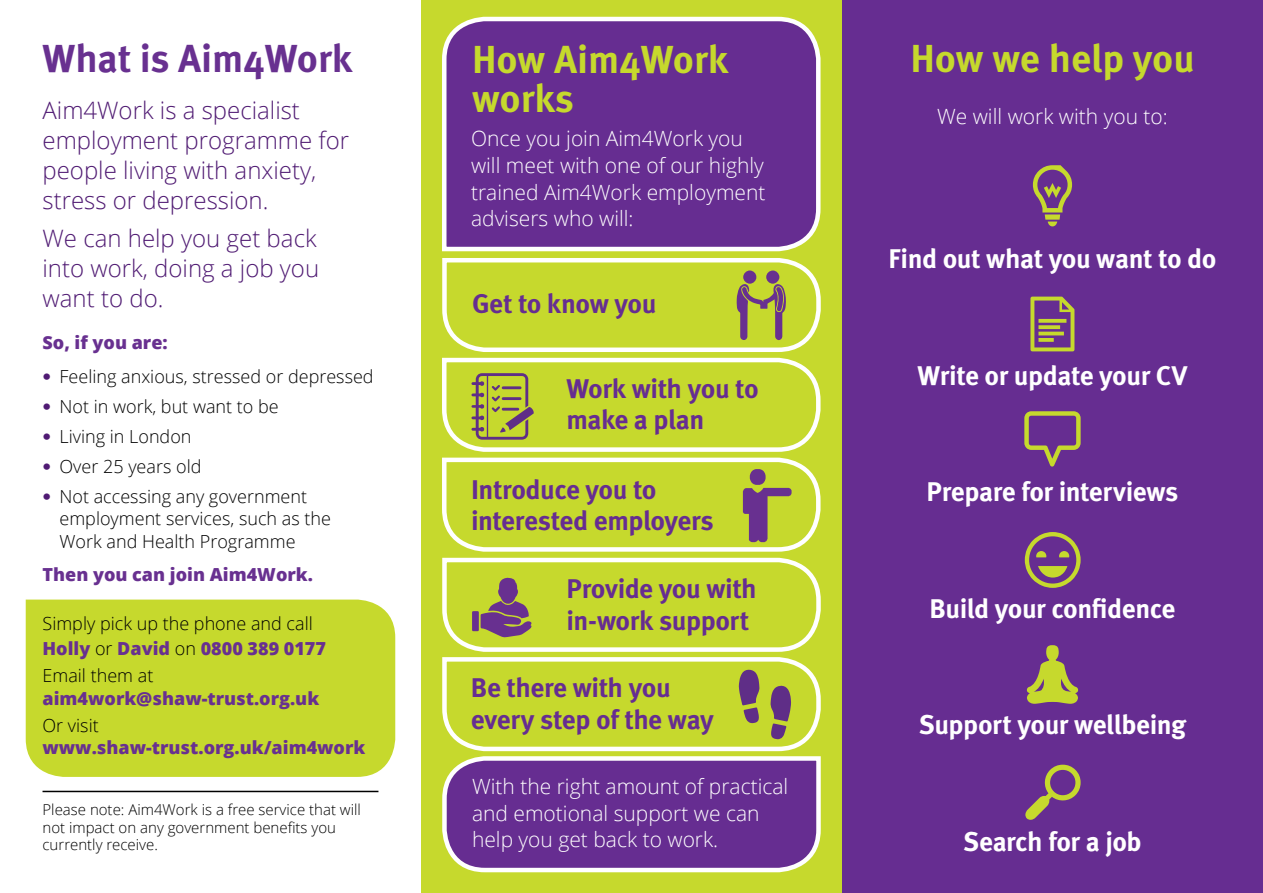
<style>
.page{position:relative;width:1263px;height:893px;background:#fff}
.page>*{position:absolute;margin:0;border:0;box-sizing:border-box;transform-origin:0 0}
.t1{font:700 39px/38.7px "Meta OT";color:#c6d92d}
.t2{font:700 39px "Meta OT";color:#683090}
.t3{font:700 27px/31.5px "Meta OT";letter-spacing:-.02em;color:#662d91}
.t4{font:700 27px "Meta OT";letter-spacing:-.02em;color:#fff}
.t5{font:300 24px/30px "Open Sans";color:#501b73}
.t6{font:300 21px/26.7px "Open Sans";color:#fff}
.t7{font:300 18px/22.5px "Open Sans";color:#000}
.t8{font:800 18px "Open Sans";color:#683090}
.t9{font:300 15px/17.7px "Open Sans";color:#000}
.s1{font-family:"Meta OT";font-weight:700;color:#501b73}
.s2{font-weight:800;color:#683090}
</style>
<div class="page">
<div style="left:842px;top:0;width:421px;height:893px;background:#662d91"></div>
<div style="left:421px;top:0;width:421px;height:893px;background:#c6d92d"></div>
<div style="left:26px;top:600px;width:369px;height:177px;background:#c6d92d"></div>
<svg style="left:470px;top:870px;width:321px;height:3px"></svg>
<svg style="left:442px;top:16px;width:379px;height:236px;background:#703c95"></svg>
<hr style="left:43px;top:791px;width:335px;height:1px;background:#000">
<svg style="left:442px;top:258px;width:379px;height:612px"></svg>
<svg style="left:1025px;top:765px;width:55px;height:55px"></svg>
<svg style="left:1030px;top:297px;width:44px;height:54px"></svg>
<svg style="left:1025px;top:532px;width:55px;height:56px"></svg>
<svg style="left:1033px;top:165px;width:39px;height:61px"></svg>
<svg style="left:1024px;top:411px;width:56px;height:56px"></svg>
<svg style="left:1027px;top:645px;width:51px;height:59px"></svg>
<h1 class="t2" style="left:43px;top:34px;width:311px">What is Aim4Work</h1>
<h3 class="t5" style="left:43px;top:95px;width:308px">Aim4Work is a specialist employment programme for people living with anxiety, stress or depression.</h3>
<h3 class="t5" style="left:43px;top:223px;width:278px;text-align:justify">We can help you get back into work, doing a job you want to do.</h3>
<p class="t8" style="left:43px;top:328px;width:127px">So, if you are:</p>
<p class="t7" style="left:43px;top:364px;width:333px"><span class="s1">•</span> Feeling anxious, stressed or depressed</p>
<p class="t7" style="left:43px;top:394px;width:238px"><span class="s1">•</span> Not in work, but want to be</p>
<p class="t7" style="left:43px;top:424px;width:151px"><span class="s1">•</span> Living in London</p>
<p class="t7" style="left:43px;top:454px;width:160px"><span class="s1">•</span> Over 25 years old</p>
<p class="t7" style="left:60px;top:484px;width:273px;text-indent:-17px"><span class="s1">•</span> Not accessing any government employment services, such as the<br>Work and Health Programme</p>
<p class="t8" style="left:43px;top:560px;width:272px">Then you can join Aim4Work.</p>
<p class="t7" style="left:43px;top:609px;width:285px;line-height:26.2px">Simply pick up the phone and call<br><span class="s2">Holly</span> or <span class="s2">David</span> on <span class="s2">0800 389 0177<br></span>Email them at</p>
<p class="t8" style="left:43px;top:684px;width:278px">aim4work@shaw-trust.org.uk</p>
<p class="t7" style="left:43px;top:713px;width:58px">Or visit</p>
<p class="t8" style="left:43px;top:734px;width:324px">www.shaw-trust.org.uk/aim4work</p>
<p class="t9" style="left:43px;top:800px;width:320px">Please note: Aim4Work is a free service that will not impact on any government benefits you currently receive.</p>
<h1 class="t1" style="left:472px;top:41px;width:258px">How Aim4Work works</h1>
<p class="t6" style="left:471px;top:125px;width:296px">Once you join Aim4Work you will meet with one of our highly trained Aim4Work employment advisers who will:</p>
<h2 class="t3" style="left:472px;top:289px;width:186px">Get to know you</h2>
<h2 class="t3" style="left:566px;top:373px;width:194px">Work with you to make a plan</h2>
<h2 class="t3" style="left:471px;top:474px;width:244px">Introduce you to interested employers</h2>
<h2 class="t3" style="left:566px;top:573px;width:192px">Provide you with in-work support</h2>
<h2 class="t3" style="left:471px;top:672px;width:244px">Be there with you every step of the way</h2>
<p class="t6" style="left:472px;top:772px;width:318px">With the right amount of practical and emotional support we can help you get back to work.</p>
<h1 class="t1" style="left:910px;top:39px;width:286px">How we help you</h1>
<p class="t6" style="left:937px;top:103px;width:232px">We will work with you to:</p>
<h2 class="t4" style="left:888px;top:242px;width:329px">Find out what you want to do</h2>
<h2 class="t4" style="left:917px;top:358px;width:271px">Write or update your CV</h2>
<h2 class="t4" style="left:926px;top:475px;width:254px">Prepare for interviews</h2>
<h2 class="t4" style="left:929px;top:591px;width:247px">Build your confidence</h2>
<h2 class="t4" style="left:919px;top:708px;width:269px">Support your wellbeing</h2>
<h2 class="t4" style="left:963px;top:824px;width:180px">Search for a job</h2>
</div>
